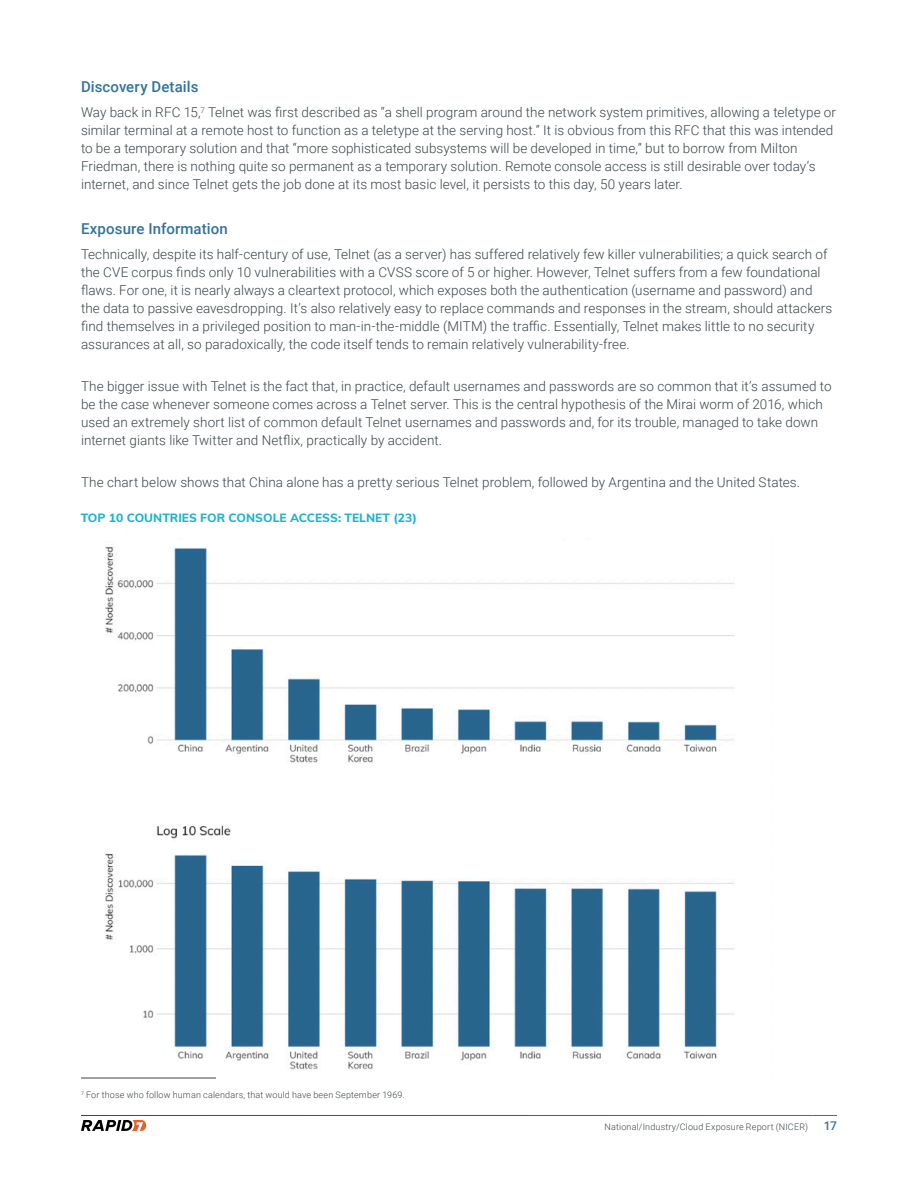
<style>
.page{position:relative;width:918px;height:1188px;background:#fff}
.page>*{position:absolute;margin:0;border:0;box-sizing:border-box;transform-origin:0 0}
.Body_Headline_2{font:500 15px "Roboto";letter-spacing:.01em;color:#31739c}
.Body{font:300 13.5px/18px "Roboto";letter-spacing:.005em;color:#3b454a}
.t1{font:800 12px "Muli";color:#21b3cd}
.t2{font:500 12px "Roboto";color:#31739c}
.footnote_top_w_rul{font:300 9px "Roboto";letter-spacing:.02em;color:#3b454a}
</style>
<div class="page">
<svg style="left:813px;top:1115px;width:24px;height:1px"></svg>
<svg style="left:81px;top:1120px;width:65px;height:11px"></svg>
<img style="left:81px;top:547px;width:654px;height:531px">
<hr style="left:81px;top:1078px;width:135px;height:1px;background:#3b454a">
<p class="Body_Headline_2" style="left:81px;top:76px;width:119px">Discovery Details</p>
<p class="Body" style="left:81px;top:103px;width:757px">Way back in RFC 15,<sup>7</sup> Telnet was first described as “a shell program around the network system primitives, allowing a teletype or similar terminal at a remote host to function as a teletype at the serving host.” It is obvious from this RFC that this was intended to be a temporary solution and that “more sophisticated subsystems will be developed in time,” but to borrow from Milton Friedman, there is nothing quite so permanent as a temporary solution. Remote console access is still desirable over today’s internet, and since Telnet gets the job done at its most basic level, it persists to this day, 50 years later.</p>
<p class="Body_Headline_2" style="left:81px;top:218px;width:148px">Exposure Information</p>
<p class="Body" style="left:81px;top:244px;width:753px">Technically, despite its half-century of use, Telnet (as a server) has suffered relatively few killer vulnerabilities; a quick search of the CVE corpus finds only 10 vulnerabilities with a CVSS score of 5 or higher. However, Telnet suffers from a few foundational flaws. For one, it is nearly always a cleartext protocol, which exposes both the authentication (username and password) and the data to passive eavesdropping. It’s also relatively easy to replace commands and responses in the stream, should attackers find themselves in a privileged position to man-in-the-middle (MITM) the traffic. Essentially, Telnet makes little to no security assurances at all, so paradoxically, the code itself tends to remain relatively vulnerability-free.</p>
<p class="Body" style="left:81px;top:376px;width:752px">The bigger issue with Telnet is the fact that, in practice, default usernames and passwords are so common that it’s assumed to be the case whenever someone comes across a Telnet server. This is the central hypothesis of the Mirai worm of 2016, which used an extremely short list of common default Telnet usernames and passwords and, for its trouble, managed to take down internet giants like Twitter and Netflix, practically by accident.</p>
<p class="Body" style="left:81px;top:472px;width:721px">The chart below shows that China alone has a pretty serious Telnet problem, followed by Argentina and the United States.</p>
<p class="t1" style="left:81px;top:509px;width:338px">TOP 10 COUNTRIES FOR CONSOLE ACCESS: TELNET (23)</p>
<p class="footnote_top_w_rul" style="left:81px;top:1089px;width:325px"><sup>7</sup> For those who follow human calendars, that would have been September 1969.</p>
<p class="footnote_top_w_rul" style="left:605px;top:1120px;width:205px">National/Industry/Cloud Exposure Report (NICER)</p>
<p class="t2" style="left:824px;top:1118px;width:15px">17</p>
</div>
